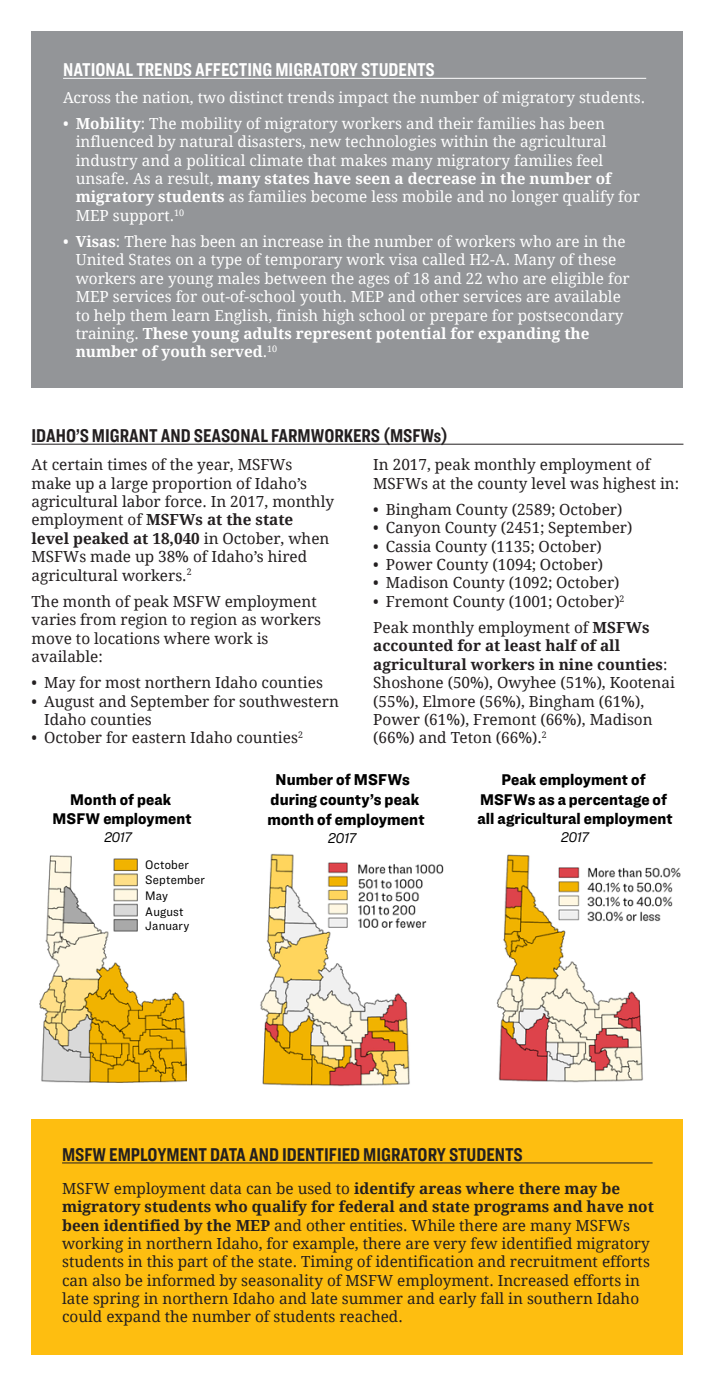
<style>
.page{position:relative;width:715px;height:1386px;background:#fff}
.page>*{position:absolute;margin:0;border:0;box-sizing:border-box;transform-origin:0 0}
.t1{font:700 19.25px "Ringside Compressed";color:#231f20}
.t2{font:700 19.25px "Ringside Compressed";color:#fff}
.t3{font:900 16.28px/19.6px "Ringside Narrow";letter-spacing:.005em;color:#000;text-align:center}
.t4{font:900 16.1px/19.4px "Ringside Narrow";letter-spacing:.005em;color:#000;text-align:center}
.t5{font:15.4px/18.4px "Droid Serif";color:#231f20}
.t6{font:15.4px/18.4px "Droid Serif";color:#fff}
.t7{font:italic 14.7px "Ringside Narrow";color:#000}
.t8{font:italic 14.53px "Ringside Narrow";letter-spacing:-.03em;color:#000}
.t9{font:12.78px/14.5px "Ringside Narrow";letter-spacing:.01em;color:#000}
.s1{font-weight:700}
</style>
<div class="page">
<div style="left:32px;top:32px;width:650px;height:356px;background:#939598"></div>
<div style="left:32px;top:1119px;width:650px;height:235px;background:#febe10"></div>
<hr style="left:63px;top:78px;width:582px;height:1px;background:#fff">
<hr style="left:32px;top:444px;width:651px;height:1px;background:#231f20">
<img style="left:496px;top:854px;width:185px;height:228px">
<hr style="left:62px;top:1163px;width:590px;height:1px;background:#231f20">
<img style="left:39px;top:938px;width:147px;height:145px">
<img style="left:46px;top:855px;width:92px;height:83px">
<img style="left:260px;top:853px;width:184px;height:233px">
<p class="t2" style="left:63px;top:56px;width:373px">NATIONAL TRENDS AFFECTING MIGRATORY STUDENTS</p>
<p class="t6" style="left:63px;top:88px;width:583px">Across the nation, two distinct trends impact the number of migratory students.</p>
<p class="t6" style="left:76px;top:114px;width:565px;text-indent:-13px">• <span class="s1">Mobility</span>: The mobility of migratory workers and their families has been influenced by natural disasters, new technologies within the agricultural industry and a political climate that makes many migratory families feel unsafe. As a result, <span class="s1">many states have seen a decrease in the number of migratory students</span> as families become less mobile and no longer qualify for MEP support.<sup>10</sup></p>
<p class="t6" style="left:76px;top:233px;width:555px;text-indent:-13px">• <span class="s1">Visas</span>: There has been an increase in the number of workers who are in the United States on a type of temporary work visa called H2-A. Many of these workers are young males between the ages of 18 and 22 who are eligible for MEP services for out-of-school youth. MEP and other services are available to help them learn English, finish high school or prepare for postsecondary training. <span class="s1">These young adults represent potential for expanding the number of youth served</span>.<sup>10</sup></p>
<p class="t1" style="left:32px;top:422px;width:417px">IDAHO’S MIGRANT AND SEASONAL FARMWORKERS (MSFWs)</p>
<p class="t5" style="left:32px;top:456px;width:304px">At certain times of the year, MSFWs make up a large proportion of Idaho’s agricultural labor force. In 2017, monthly employment of <span class="s1">MSFWs at the state level peaked at 18,040</span> in October, when MSFWs made up 38% of Idaho’s hired agricultural workers.<sup>2</sup></p>
<p class="t5" style="left:32px;top:592px;width:291px">The month of peak MSFW employment varies from region to region as workers move to locations where work is available:</p>
<p class="t5" style="left:32px;top:674px;width:293px">• May for most northern Idaho counties</p>
<p class="t5" style="left:44px;top:692px;width:296px;text-indent:-13px">• August and September for southwestern<br>Idaho counties</p>
<p class="t5" style="left:32px;top:729px;width:273px">• October for eastern Idaho counties<sup>2</sup></p>
<p class="t5" style="left:373px;top:456px;width:307px">In 2017, peak monthly employment of<br>MSFWs at the county level was highest in:</p>
<p class="t5" style="left:373px;top:500px;width:250px">• Bingham County (2589; October)</p>
<p class="t5" style="left:373px;top:519px;width:260px">• Canyon County (2451; September)</p>
<p class="t5" style="left:373px;top:537px;width:230px">• Cassia County (1135; October)</p>
<p class="t5" style="left:373px;top:556px;width:231px">• Power County (1094; October)</p>
<p class="t5" style="left:373px;top:574px;width:247px">• Madison County (1092; October)</p>
<p class="t5" style="left:373px;top:588px;width:277px;line-height:26.2px">• Fremont County (1001; October)<sup>2<br></sup>Peak monthly employment of <span class="s1">MSFWs</span></p>
<p class="t5" style="left:373px;top:637px;width:303px"><span class="s1">accounted for at least half of all agricultural workers in nine counties</span>:<br>Shoshone (50%), Owyhee (51%), Kootenai (55%), Elmore (56%), Bingham (61%), Power (61%), Fremont (66%), Madison (66%) and Teton (66%).<sup>2</sup></p>
<p class="t4" style="left:52px;top:789px;width:140px">Month of peak<br>MSFW employment</p>
<p class="t8" style="left:104px;top:827px;width:29px">2017</p>
<p class="t9" style="left:145px;top:857px;width:61px">October<br>September</p>
<p class="t9" style="left:145px;top:887px;width:40px;line-height:16.1px">May<br>August</p>
<p class="t9" style="left:145px;top:918px;width:46px">January</p>
<p class="t3" style="left:267px;top:770px;width:159px">Number of MSFWs during county’s peak month of employment</p>
<p class="t7" style="left:327px;top:827px;width:30px">2017</p>
<p class="t4" style="left:477px;top:770px;width:196px">Peak employment of<br>MSFWs as a percentage of all agricultural employment</p>
<p class="t8" style="left:560px;top:827px;width:30px">2017</p>
<p class="t1" style="left:62px;top:1141px;width:462px">MSFW EMPLOYMENT DATA AND IDENTIFIED MIGRATORY STUDENTS</p>
<p class="t5" style="left:62px;top:1179px;width:592px">MSFW employment data can be used to <span class="s1">identify areas where there may be migratory students who qualify for federal and state programs and have not been identified by the MEP</span> and other entities. While there are many MSFWs working in northern Idaho, for example, there are very few identified migratory students in this part of the state. Timing of identification and recruitment efforts can also be informed by seasonality of MSFW employment. Increased efforts in late spring in northern Idaho and late summer and early fall in southern Idaho could expand the number of students reached.</p>
</div>
